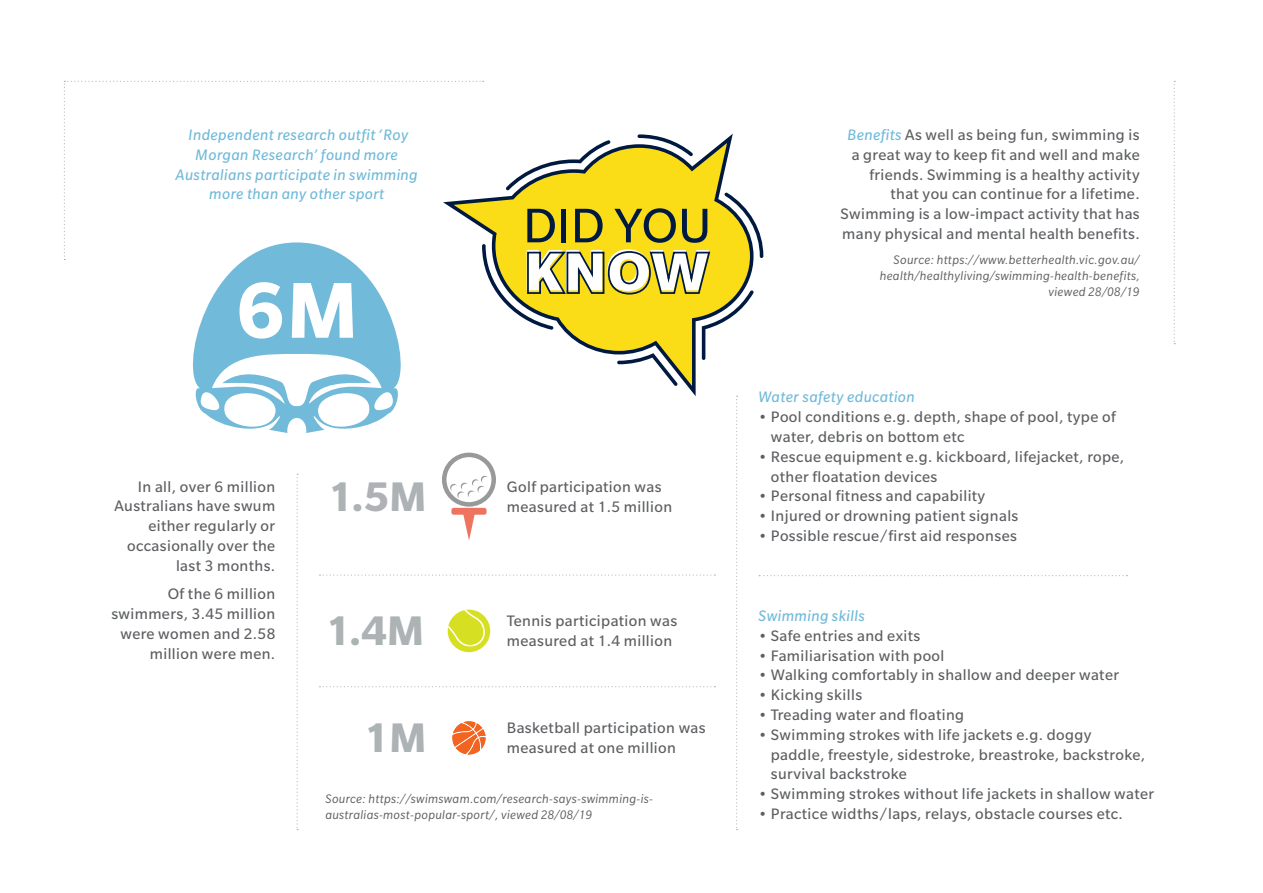
<style>
.page{position:relative;width:1263px;height:893px;background:#fff}
.page>*{position:absolute;margin:0;border:0;box-sizing:border-box;transform-origin:0 0}
.sub_head{font:700 86.25px "Slate Std";color:#fff}
.t1{font:900 63.6px "Slate Std";color:#fff}
.t2{font:52.8px "Slate Std";color:#001941}
.sub_head-2{font:700 45px "Slate Std";color:#adb2b4}
.body{font:16.5px/19.8px "Slate Std";letter-spacing:.025em;color:#5c5e61}
.body-2{font:italic 16.5px/19.8px "Slate Std";letter-spacing:.025em;color:#71bad9;text-align:center}
.source_quote{font:italic 13.5px/16.2px "Slate Std";letter-spacing:.025em;color:#5c5e61}
.s1{font-style:italic;color:#71bad9}
</style>
<div class="page">
<svg style="left:64px;top:81px;width:699px;height:305px"></svg>
<svg style="left:1174px;top:81px;width:1px;height:263px"></svg>
<svg style="left:177px;top:242px;width:239px;height:191px;fill:#71bad9"></svg>
<svg style="left:452px;top:721px;width:34px;height:33px"></svg>
<div style="left:448px;top:610px;width:42px;height:42px;background:#d6df21;border-radius:50%"></div>
<svg style="left:448px;top:610px;width:37px;height:36px"></svg>
<svg style="left:442px;top:453px;width:54px;height:87px"></svg>
<svg style="left:297px;top:474px;width:1px;height:356px"></svg>
<svg style="left:736px;top:396px;width:2px;height:434px"></svg>
<svg style="left:759px;top:575px;width:368px;height:1px"></svg>
<svg style="left:319px;top:686px;width:396px;height:1px"></svg>
<svg style="left:319px;top:574px;width:396px;height:2px"></svg>
<p class="body-2" style="left:176px;top:125px;width:243px">Independent research outfit ‘Roy<br>Morgan Research’ found more<br>Australians participate in swimming more than any other sport</p>
<p class="sub_head" style="left:236px;top:264px;width:123px">6M</p>
<h3 class="t2" style="left:523px;top:198px;width:190px">DID YOU</h3>
<h2 class="t1" style="left:523px;top:236px;width:188px">KNOW</h2>
<p class="body" style="left:114px;top:476px;width:162px;text-align:right">In all, over 6 million<br>Australians have swum either regularly or occasionally over the last 3 months.</p>
<p class="body" style="left:111px;top:584px;width:165px;text-align:right">Of the 6 million swimmers, 3.45 million were women and 2.58 million were men.</p>
<p class="sub_head-2" style="left:328px;top:472px;width:100px">1.5M</p>
<p class="body" style="left:507px;top:477px;width:167px">Golf participation was measured at 1.5 million</p>
<p class="sub_head-2" style="left:325px;top:606px;width:100px">1.4M</p>
<p class="body" style="left:507px;top:611px;width:172px">Tennis participation was measured at 1.4 million</p>
<p class="sub_head-2" style="left:364px;top:713px;width:64px">1M</p>
<p class="body" style="left:507px;top:718px;width:200px">Basketball participation was measured at one million</p>
<p class="source_quote" style="left:325px;top:790px;width:329px">Source: https://swimswam.com/research-says-swimming-is&shy;australias-most-popular-sport/, viewed 28/08/19</p>
<p class="body" style="left:840px;top:125px;width:301px;text-align:right"><span class="s1">Benefits</span> As well as being fun, swimming is a great way to keep fit and well and make friends. Swimming is a healthy activity that you can continue for a lifetime.<br>Swimming is a low-impact activity that has many physical and mental health benefits.</p>
<p class="source_quote" style="left:880px;top:251px;width:261px;text-align:right">Source: https://www.betterhealth.vic.gov.au/ health/healthyliving/swimming-health-benefits, viewed 28/08/19</p>
<p class="body-2" style="left:758px;top:387px;width:158px">Water safety education</p>
<p class="body" style="left:771px;top:407px;width:346px;text-indent:-12px">• Pool conditions e.g. depth, shape of pool, type of water, debris on bottom etc</p>
<p class="body" style="left:771px;top:447px;width:355px;text-indent:-12px">• Rescue equipment e.g. kickboard, lifejacket, rope, other floatation devices</p>
<p class="body" style="left:758px;top:486px;width:228px">• Personal fitness and capability</p>
<p class="body" style="left:758px;top:506px;width:261px">• Injured or drowning patient signals</p>
<p class="body" style="left:758px;top:526px;width:260px">• Possible rescue/first aid responses</p>
<p class="body-2" style="left:758px;top:606px;width:108px">Swimming skills</p>
<p class="body" style="left:758px;top:626px;width:163px">• Safe entries and exits</p>
<p class="body" style="left:758px;top:645px;width:187px">• Familiarisation with pool</p>
<p class="body" style="left:758px;top:665px;width:362px">• Walking comfortably in shallow and deeper water</p>
<p class="body" style="left:758px;top:685px;width:105px">• Kicking skills</p>
<p class="body" style="left:758px;top:705px;width:207px">• Treading water and floating</p>
<p class="body" style="left:771px;top:725px;width:376px;text-indent:-12px">• Swimming strokes with life jackets e.g. doggy paddle, freestyle, sidestroke, breastroke, backstroke, survival backstroke</p>
<p class="body" style="left:758px;top:784px;width:397px">• Swimming strokes without life jackets in shallow water</p>
<p class="body" style="left:758px;top:804px;width:366px">• Practice widths/laps, relays, obstacle courses etc.</p>
</div>
